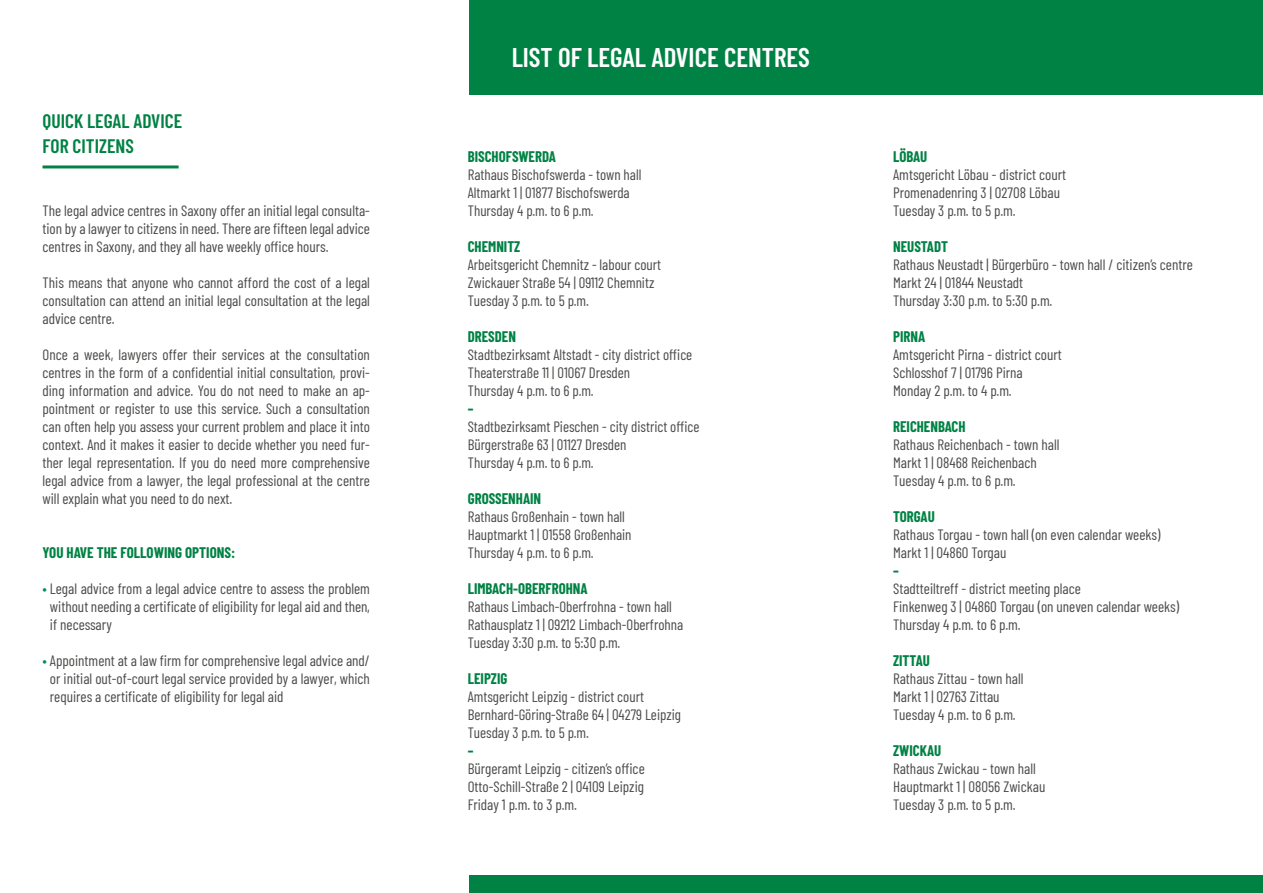
<style>
.page{position:relative;width:1263px;height:893px;background:#fff}
.page>*{position:absolute;margin:0;border:0;box-sizing:border-box;transform-origin:0 0}
.t1{font:600 27px "Barlow Condensed";color:#fff}
.t2{font:600 19.5px/25.2px "Barlow Condensed";color:#008244}
.t3{font:15px/18px "Barlow Condensed";color:#4a4a49}
.t4{font:700 15px "Barlow Condensed";color:#008244}
.s1{color:#009058}
</style>
<div class="page">
<div style="left:469px;top:0;width:794px;height:95px;background:#008244"></div>
<div style="left:469px;top:876px;width:794px;height:17px;background:#008244"></div>
<hr style="left:43px;top:165px;width:136px;height:3px;background:#008244">
<h2 class="t2" style="left:43px;top:107px;width:141px">QUICK LEGAL ADVICE<br>FOR CITIZENS</h2>
<p class="t3" style="left:43px;top:201px;width:329px;text-align:justify">The legal advice centres in Saxony offer an initial legal consulta&shy;tion by a lawyer to citizens in need. There are fifteen legal advice centres in Saxony, and they all have weekly office hours.</p>
<p class="t3" style="left:43px;top:273px;width:329px;text-align:justify">This means that anyone who cannot afford the cost of a legal consultation can attend an initial legal consultation at the legal advice centre.</p>
<p class="t3" style="left:43px;top:345px;width:329px;text-align:justify">Once a week, lawyers offer their services at the consultation centres in the form of a confidential initial consultation, provi&shy;ding information and advice. You do not need to make an ap&shy;pointment or register to use this service. Such a consultation can often help you assess your current problem and place it into context. And it makes it easier to decide whether you need fur&shy;ther legal representation. If you do need more comprehensive legal advice from a lawyer, the legal professional at the centre will explain what you need to do next.</p>
<p class="t4" style="left:43px;top:542px;width:194px">YOU HAVE THE FOLLOWING OPTIONS:</p>
<p class="t3" style="left:50px;top:579px;width:321px;text-align:justify;text-indent:-7px"><span class="s1">•</span> Legal advice from a legal advice centre to assess the problem without needing a certificate of eligibility for legal aid and then, if necessary</p>
<p class="t3" style="left:50px;top:651px;width:322px;text-align:justify;text-indent:-7px"><span class="s1">•</span> Appointment at a law firm for comprehensive legal advice and/ or initial out-of-court legal service provided by a lawyer, which requires a certificate of eligibility for legal aid</p>
<h1 class="t1" style="left:512px;top:38px;width:300px">LIST OF LEGAL ADVICE CENTRES</h1>
<p class="t4" style="left:468px;top:146px;width:90px">BISCHOFSWERDA</p>
<p class="t3" style="left:468px;top:165px;width:175px">Rathaus Bischofswerda - town hall<br>Altmarkt 1 | 01877 Bischofswerda<br>Thursday 4 p.m. to 6 p.m.</p>
<p class="t4" style="left:468px;top:236px;width:54px">CHEMNITZ</p>
<p class="t3" style="left:468px;top:255px;width:195px">Arbeitsgericht Chemnitz - labour court<br>Zwickauer Straße 54 | 09112 Chemnitz<br>Tuesday 3 p.m. to 5 p.m.</p>
<p class="t4" style="left:468px;top:326px;width:50px">DRESDEN</p>
<p class="t3" style="left:468px;top:345px;width:226px">Stadtbezirksamt Altstadt - city district office<br>Theaterstraße 11 | 01067 Dresden<br>Thursday 4 p.m. to 6 p.m.</p>
<p class="t4" style="left:468px;top:398px;width:7px">–</p>
<p class="t3" style="left:468px;top:417px;width:233px">Stadtbezirksamt Pieschen - city district office<br>Bürgerstraße 63 | 01127 Dresden<br>Thursday 4 p.m. to 6 p.m.</p>
<p class="t4" style="left:468px;top:488px;width:75px">GROSSENHAIN</p>
<p class="t3" style="left:468px;top:507px;width:165px">Rathaus Großenhain - town hall<br>Hauptmarkt 1 | 01558 Großenhain<br>Thursday 4 p.m. to 6 p.m.</p>
<p class="t4" style="left:468px;top:578px;width:121px">LIMBACH-OBERFROHNA</p>
<p class="t3" style="left:468px;top:597px;width:217px">Rathaus Limbach-Oberfrohna - town hall<br>Rathausplatz 1 | 09212 Limbach-Oberfrohna<br>Tuesday 3:30 p.m. to 5:30 p.m.</p>
<p class="t4" style="left:468px;top:668px;width:41px">LEIPZIG</p>
<p class="t3" style="left:468px;top:687px;width:215px">Amtsgericht Leipzig - district court<br>Bernhard-Göring-Straße 64 | 04279 Leipzig<br>Tuesday 3 p.m. to 5 p.m.</p>
<p class="t4" style="left:468px;top:740px;width:7px">–</p>
<p class="t3" style="left:468px;top:759px;width:178px;text-align:justify">Bürgeramt Leipzig - citizen’s office Otto-Schill-Straße 2 | 04109 Leipzig Friday 1 p.m. to 3 p.m.</p>
<p class="t4" style="left:893px;top:146px;width:36px">LÖBAU</p>
<p class="t3" style="left:893px;top:165px;width:174px">Amtsgericht Löbau - district court<br>Promenadenring 3 | 02708 Löbau<br>Tuesday 3 p.m. to 5 p.m.</p>
<p class="t4" style="left:893px;top:236px;width:56px">NEUSTADT</p>
<p class="t3" style="left:893px;top:255px;width:301px">Rathaus Neustadt | Bürgerbüro - town hall / citizen’s centre<br>Markt 24 | 01844 Neustadt<br>Thursday 3:30 p.m. to 5:30 p.m.</p>
<p class="t4" style="left:893px;top:326px;width:34px">PIRNA</p>
<p class="t3" style="left:893px;top:345px;width:170px">Amtsgericht Pirna - district court<br>Schlosshof 7 | 01796 Pirna<br>Monday 2 p.m. to 4 p.m.</p>
<p class="t4" style="left:893px;top:416px;width:74px">REICHENBACH</p>
<p class="t3" style="left:893px;top:435px;width:168px">Rathaus Reichenbach - town hall<br>Markt 1 | 08468 Reichenbach<br>Tuesday 4 p.m. to 6 p.m.</p>
<p class="t4" style="left:893px;top:506px;width:43px">TORGAU</p>
<p class="t3" style="left:893px;top:525px;width:269px">Rathaus Torgau - town hall (on even calendar weeks)<br>Markt 1 | 04860 Torgau</p>
<p class="t4" style="left:893px;top:560px;width:7px">–</p>
<p class="t3" style="left:893px;top:579px;width:287px">Stadtteiltreff - district meeting place<br>Finkenweg 3 | 04860 Torgau (on uneven calendar weeks)<br>Thursday 4 p.m. to 6 p.m.</p>
<p class="t4" style="left:893px;top:650px;width:38px">ZITTAU</p>
<p class="t3" style="left:893px;top:669px;width:132px">Rathaus Zittau - town hall<br>Markt 1 | 02763 Zittau<br>Tuesday 4 p.m. to 6 p.m.</p>
<p class="t4" style="left:893px;top:740px;width:50px">ZWICKAU</p>
<p class="t3" style="left:893px;top:759px;width:154px">Rathaus Zwickau - town hall<br>Hauptmarkt 1 | 08056 Zwickau<br>Tuesday 3 p.m. to 5 p.m.</p>
</div>
